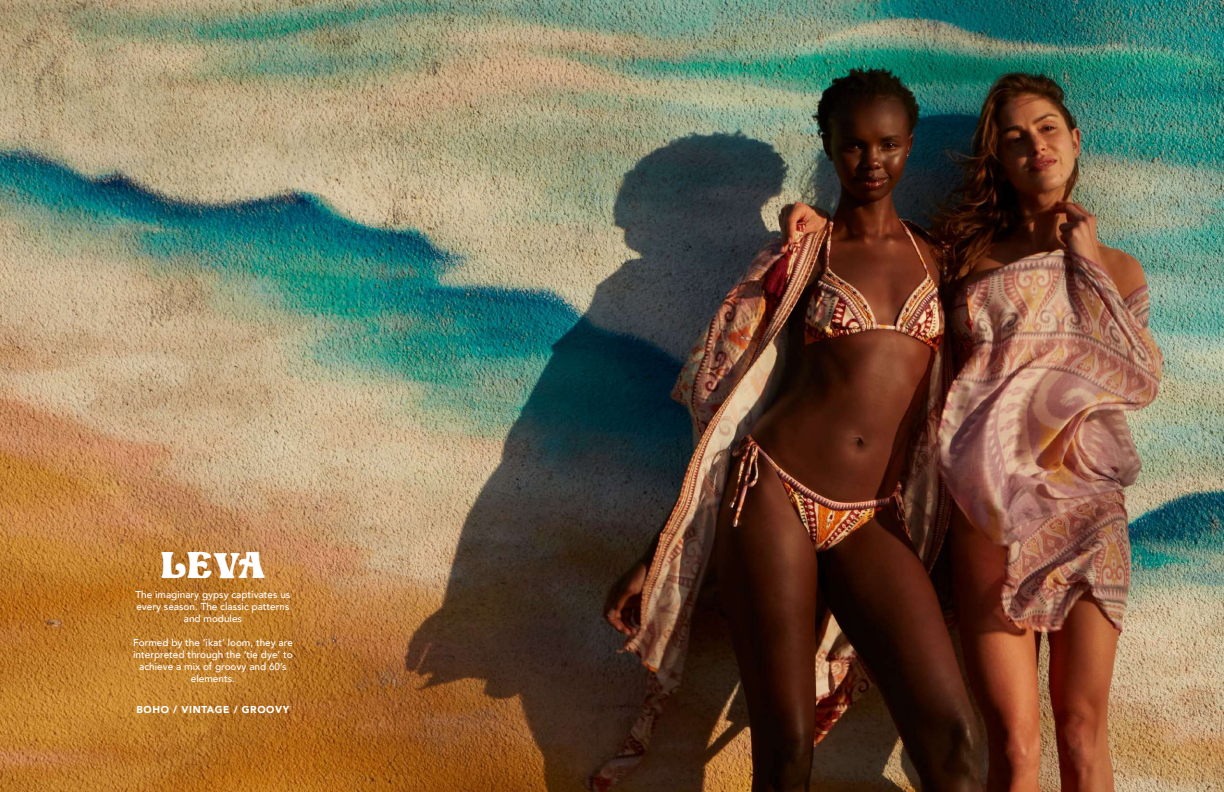
<style>
.page{position:relative;width:1224px;height:792px;background:#fff}
.page>*{position:absolute;margin:0;border:0;box-sizing:border-box;transform-origin:0 0}
.t1{font:33px "Love Craft";color:#fff}
.t2{font:500 10px/12px "Avenir";color:#fff;text-align:center}
.t3{font:900 10px "Avenir";letter-spacing:.06em;color:#fff}
</style>
<div class="page">
<img style="left:0;top:0;width:1224px;height:792px">
<h1 class="t1" style="left:160px;top:541px;width:107px">LEVA</h1>
<p class="t2" style="left:136px;top:588px;width:156px">The imaginary gypsy captivates us every season. The classic patterns and modules</p>
<p class="t2" style="left:133px;top:636px;width:161px">Formed by the ‘ikat’ loom, they are interpreted through the ‘tie dye’ to achieve a mix of groovy and 60’s elements.</p>
<p class="t3" style="left:137px;top:700px;width:154px">BOHO / VINTAGE / GROOVY</p>
</div>
